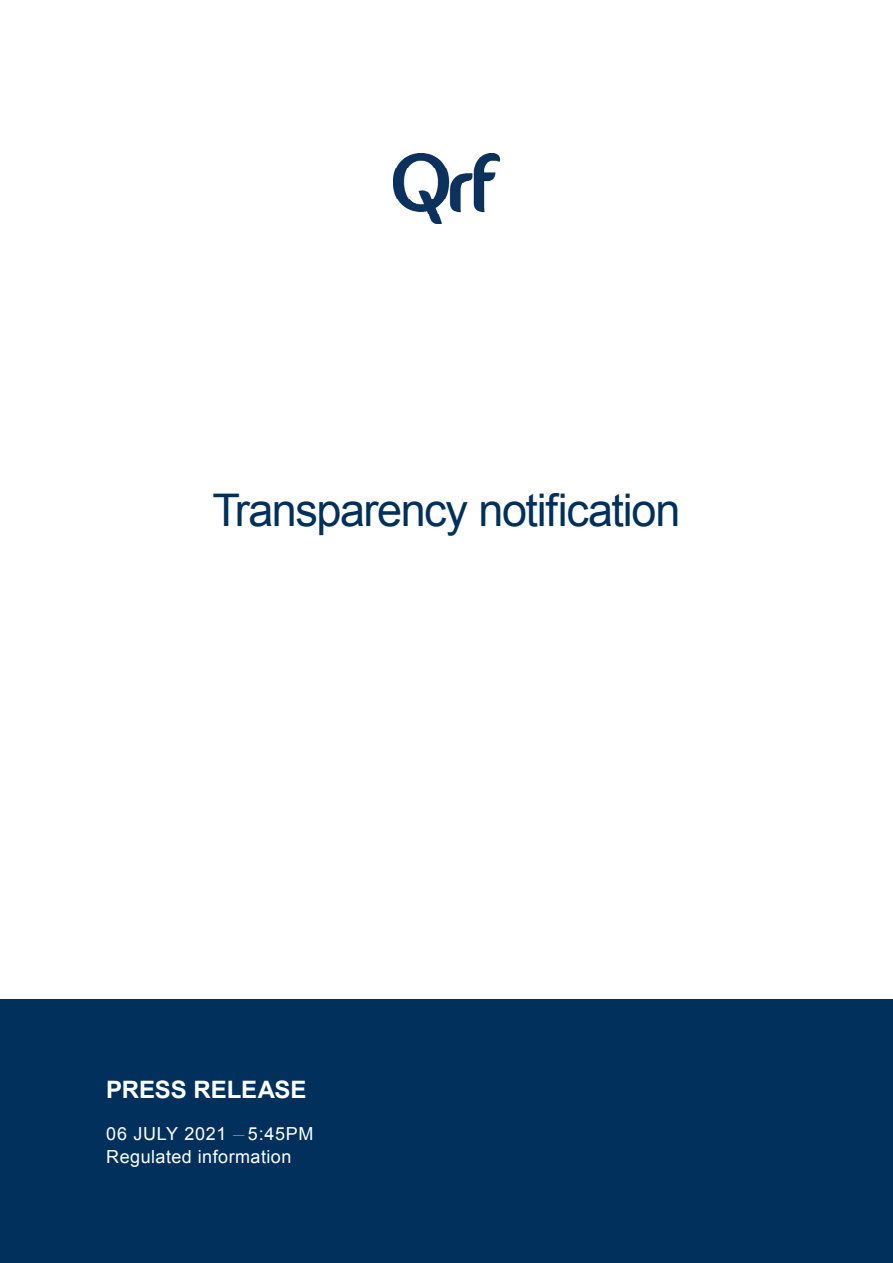
<style>
.page{position:relative;width:893px;height:1263px;background:#fff}
.page>*{position:absolute;margin:0;border:0;box-sizing:border-box;transform-origin:0 0}
.Cover_Title{font:45px "Arial";letter-spacing:-.03em;color:#00305b}
.C1{font:700 24px "Arial";letter-spacing:-.005em;color:#fff}
.C3{font:18px "Arial";letter-spacing:.025em;color:#fff}
.C2{font:18px "Arial";letter-spacing:.04em;color:#fff}
</style>
<div class="page">
<div style="left:0;top:999px;width:893px;height:264px;background:#00305b"></div>
<img style="left:393px;top:153px;width:107px;height:70px">
<p class="Cover_Title" style="left:213px;top:481px;width:469px">Transparency notification</p>
<p class="C1" style="left:106px;top:1073px;width:202px">PRESS RELEASE</p>
<p class="C2" style="left:106px;top:1122px;width:209px">06 JULY 2021 5:45PM</p>
<p class="C3" style="left:106px;top:1145px;width:187px">Regulated information</p>
</div>
